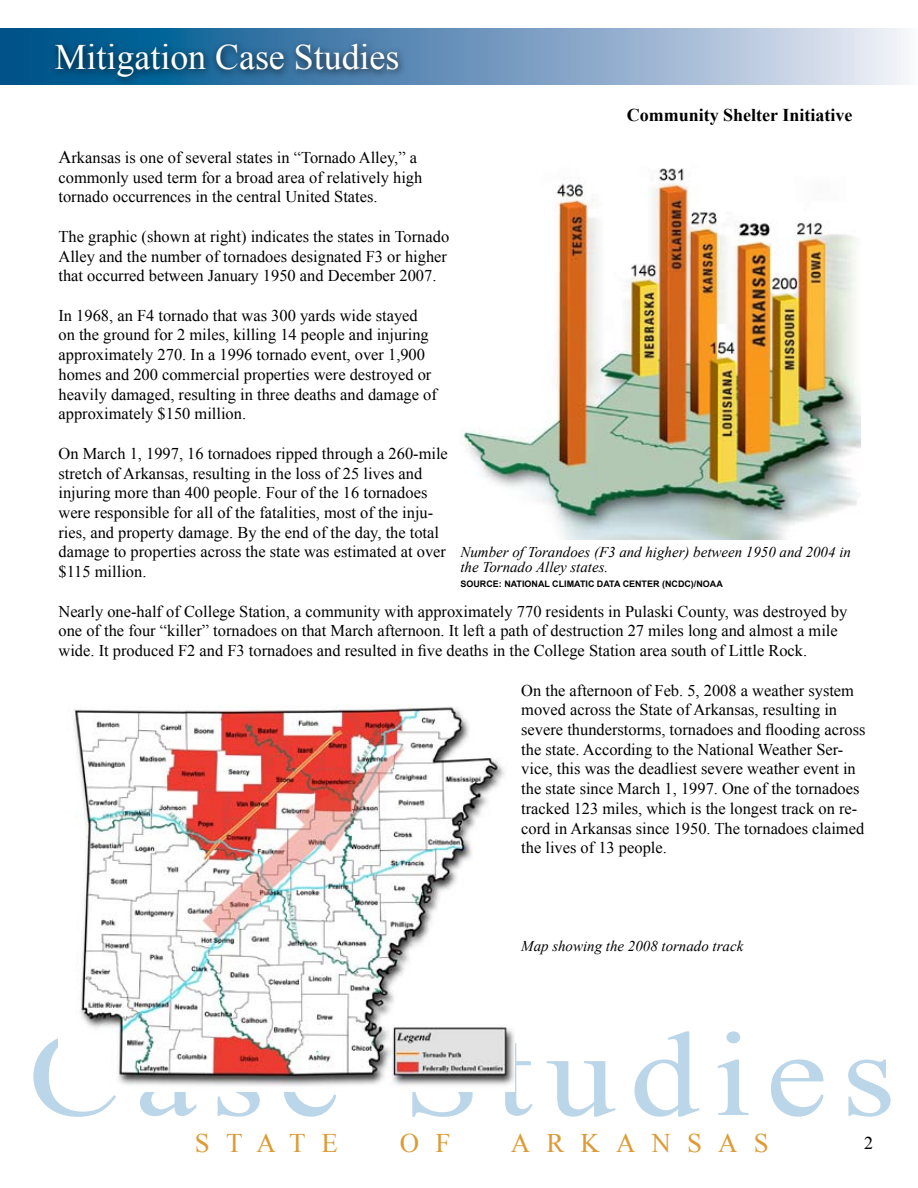
<style>
.page{position:relative;width:918px;height:1188px;background:#fff}
.page>*{position:absolute;margin:0;border:0;box-sizing:border-box;transform-origin:0 0}
.t1{font:120.45px "Times New Roman";letter-spacing:.1em;color:#bcd6e9;scale:1.15 1}
.t2{font:35.85px "Times New Roman";color:#fff}
.t3{font:26.85px "Times New Roman";letter-spacing:.6em;color:#dc9b35}
.t4{font:700 18px "Times New Roman";color:#000}
.t5{font:18px "Times New Roman";color:#000}
.t6{font:16.5px/19.8px "Times New Roman";color:#000}
.t7{font:italic 15px/15px "Times New Roman";color:#000}
.t8{font:700 9px "Arial";color:#000}
.s1{font-size:18px}
</style>
<div class="page">
<svg style="left:1px;top:29px;width:903px;height:56px;background:#5187b0"></svg>
<div style="left:49px;top:38px;width:869px;height:78px;background:#000;opacity:.75"></div>
<img style="left:74px;top:707px;width:440px;height:379px">
<img style="left:463px;top:168px;width:397px;height:372px">
<h2 class="t2" style="left:55px;top:33px;width:346px">Mitigation Case Studies</h2>
<p class="t4" style="left:627px;top:103px;width:227px">Community Shelter Initiative</p>
<p class="t6" style="left:58px;top:147px;width:365px"><span class="s1">A</span>rkansas is one of several states in “Tornado Alley,” a commonly used term for a broad area of relatively high tornado occurrences in the central United States.</p>
<p class="t6" style="left:58px;top:226px;width:392px">The graphic (shown at right) indicates the states in Tornado<br>Alley and the number of tornadoes designated F3 or higher that occurred between January 1950 and December 2007.</p>
<p class="t6" style="left:58px;top:305px;width:380px">In 1968, an F4 tornado that was 300 yards wide stayed on the ground for 2 miles, killing 14 people and injuring approximately 270. In a 1996 tornado event, over 1,900 homes and 200 commercial properties were destroyed or heavily damaged, resulting in three deaths and damage of approximately $150 million.</p>
<p class="t6" style="left:58px;top:443px;width:391px">On March 1, 1997, 16 tornadoes ripped through a 260-mile stretch of Arkansas, resulting in the loss of 25 lives and injuring more than 400 people. Four of the 16 tornadoes were responsible for all of the fatalities, most of the inju&shy;ries, and property damage. By the end of the day, the total damage to properties across the state was estimated at over $115 million.</p>
<p class="t6" style="left:58px;top:601px;width:790px">Nearly one-half of College Station, a community with approximately 770 residents in Pulaski County, was destroyed by one of the four “killer” tornadoes on that March afternoon. It left a path of destruction 27 miles long and almost a mile wide. It produced F2 and F3 tornadoes and resulted in five deaths in the College Station area south of Little Rock.</p>
<p class="t6" style="left:521px;top:680px;width:346px">On the afternoon of Feb. 5, 2008 a weather system moved across the State of Arkansas, resulting in severe thunderstorms, tornadoes and flooding across the state. According to the National Weather Ser&shy;vice, this was the deadliest severe weather event in the state since March 1, 1997. One of the tornadoes tracked 123 miles, which is the longest track on re&shy;cord in Arkansas since 1950. The tornadoes claimed the lives of 13 people.</p>
<p class="t7" style="left:460px;top:544px;width:392px">Number of Torandoes (F3 and higher) between 1950 and 2004 in the Tornado Alley states.</p>
<p class="t8" style="left:460px;top:578px;width:264px">SOURCE: NATIONAL CLIMATIC DATA CENTER (NCDC)/NOAA</p>
<p class="t7" style="left:521px;top:938px;width:224px">Map showing the 2008 tornado track</p>
<h1 class="t1" style="left:28px;top:994px;width:755px">Case Studies</h1>
<h3 class="t3" style="left:195px;top:1125px;width:145px">STATE</h3>
<h3 class="t3" style="left:400px;top:1125px;width:52px">O F</h3>
<h3 class="t3" style="left:511px;top:1125px;width:259px">ARKANSAS</h3>
<p class="t5" style="left:864px;top:1131px;width:10px">2</p>
</div>
